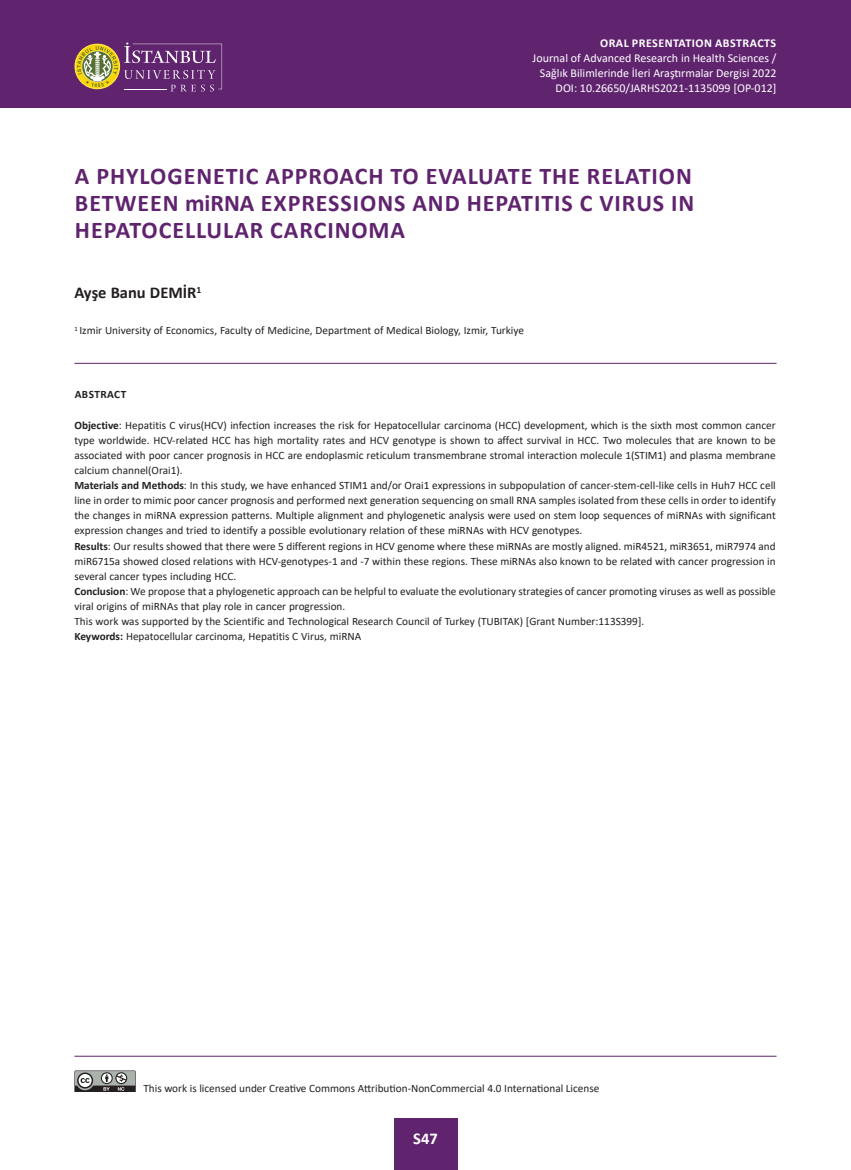
<style>
.page{position:relative;width:851px;height:1170px;background:#fff}
.page>*{position:absolute;margin:0;border:0;box-sizing:border-box;transform-origin:0 0}
.t1{font:700 24px/27px "Calibri";letter-spacing:.04em;color:#60246f;text-align:justify}
.t2{font:700 16.5px "Calibri";color:#231f20}
.t3{font:700 16.5px "Calibri";color:#fff}
.t4{font:12px/15px "Calibri";color:#fff;text-align:right}
.t5{font:700 12px "Calibri";letter-spacing:.04em;color:#fff}
.t6{font:11.25px/15.1px "Calibri";color:#231f20}
.t7{font:700 11.25px "Calibri";letter-spacing:.04em;color:#231f20}
.s1{font-weight:700}
</style>
<div class="page">
<div style="left:393px;top:1118px;width:64px;height:51px;background:#60246f"></div>
<div style="left:0;top:0;width:850px;height:107px;background:#60246f"></div>
<hr style="left:74px;top:1055px;width:702px;height:1px;background:#60246f">
<svg style="left:74px;top:1070px;width:62px;height:21px"></svg>
<svg style="left:74px;top:43px;width:148px;height:49px"></svg>
<hr style="left:74px;top:363px;width:702px;height:1px;background:#60246f">
<p class="t5" style="left:600px;top:34px;width:178px">ORAL PRESENTATION ABSTRACTS</p>
<p class="t4" style="left:532px;top:50px;width:245px">Journal of Advanced Research in Health Sciences /<br>Sağlık Bilimlerinde İleri Araştırmalar Dergisi 2022<br>DOI: 10.26650/JARHS2021-1135099 [OP-012]</p>
<h1 class="t1" style="left:75px;top:162px;width:621px">A PHYLOGENETIC APPROACH TO EVALUATE THE RELATION BETWEEN miRNA EXPRESSIONS AND HEPATITIS C VIRUS IN HEPATOCELLULAR CARCINOMA</h1>
<h2 class="t2" style="left:74px;top:281px;width:128px">Ayşe Banu DEMİR<sup>1</sup></h2>
<p class="t6" style="left:74px;top:323px;width:451px"><sup>1</sup> Izmir University of Economics, Faculty of Medicine, Department of Medical Biology, Izmir, Turkiye</p>
<p class="t7" style="left:75px;top:386px;width:53px">ABSTRACT</p>
<p class="t6" style="left:74px;top:417px;width:702px"><span class="s1">Objective</span>: Hepatitis C virus(HCV) infection increases the risk for Hepatocellular carcinoma (HCC) development, which is the sixth most common cancer type worldwide. HCV-related HCC has high mortality rates and HCV genotype is shown to affect survival in HCC. Two molecules that are known to be associated with poor cancer prognosis in HCC are endoplasmic reticulum transmembrane stromal interaction molecule 1(STIM1) and plasma membrane calcium channel(Orai1).<br><span class="s1">Materials and Methods</span>: In this study, we have enhanced STIM1 and/or Orai1 expressions in subpopulation of cancer-stem-cell-like cells in Huh7 HCC cell line in order to mimic poor cancer prognosis and performed next generation sequencing on small RNA samples isolated from these cells in order to identify the changes in miRNA expression patterns. Multiple alignment and phylogenetic analysis were used on stem loop sequences of miRNAs with significant expression changes and tried to identify a possible evolutionary relation of these miRNAs with HCV genotypes.<br><span class="s1">Results</span>: Our results showed that there were 5 different regions in HCV genome where these miRNAs are mostly aligned. miR4521, miR3651, miR7974 and miR6715a showed closed relations with HCV-genotypes-1 and -7 within these regions. These miRNAs also known to be related with cancer progression in several cancer types including HCC.<br><span class="s1">Conclusion</span>: We propose that a phylogenetic approach can be helpful to evaluate the evolutionary strategies of cancer promoting viruses as well as possible viral origins of miRNAs that play role in cancer progression.<br>This work was supported by the Scientific and Technological Research Council of Turkey (TUBITAK) [Grant Number:113S399].<br><span class="s1">Keywords:</span> Hepatocellular carcinoma, Hepatitis C Virus, miRNA</p>
<p class="t6" style="left:143px;top:1080px;width:457px">This work is licensed under Creative Commons Attribution-NonCommercial 4.0 International License</p>
<h2 class="t3" style="left:413px;top:1126px;width:26px">S47</h2>
</div>
